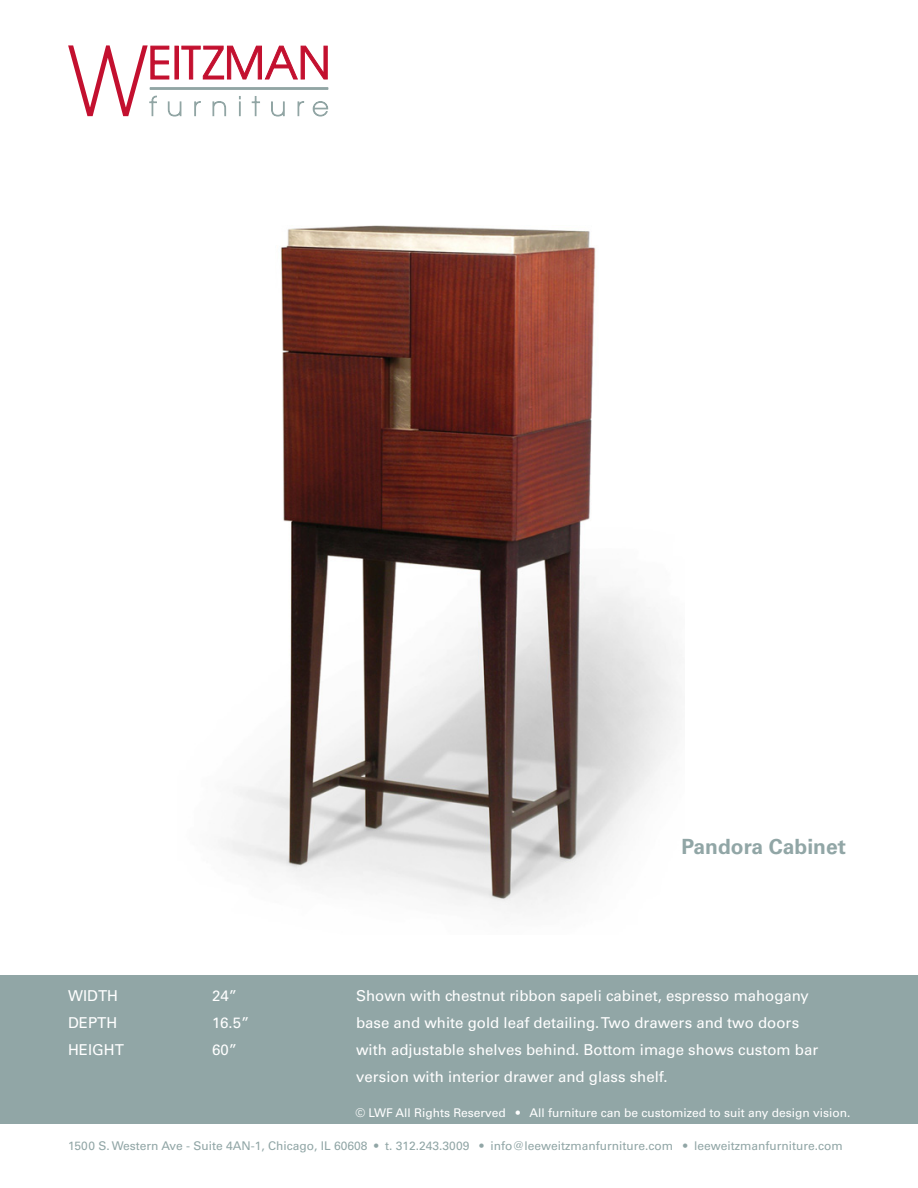
<style>
.page{position:relative;width:918px;height:1188px;background:#fff}
.page>*{position:absolute;margin:0;border:0;box-sizing:border-box;transform-origin:0 0}
.t1{font:700 21px "Univers LT Std";color:#91a6a6}
.t2{font:15px/27px "Univers LT Std";color:#fff}
.t3{font:12px "Univers LT Std";color:#91a6a6}
.t4{font:12px "Univers LT Std";color:#fff}
</style>
<div class="page">
<div style="left:0;top:976px;width:918px;height:148px;background:#91a6a6"></div>
<svg style="left:68px;top:45px;width:260px;height:72px"></svg>
<img style="left:221px;top:225px;width:460px;height:684px">
<p class="t2" style="left:68px;top:982px;width:51px">WIDTH</p>
<p class="t2" style="left:68px;top:1009px;width:51px">DEPTH</p>
<p class="t2" style="left:68px;top:1036px;width:57px">HEIGHT</p>
<p class="t2" style="left:212px;top:982px;width:27px">24”</p>
<p class="t2" style="left:212px;top:1009px;width:39px">16.5”</p>
<p class="t2" style="left:212px;top:1036px;width:27px">60”</p>
<p class="t1" style="left:682px;top:834px;width:166px">Pandora Cabinet</p>
<p class="t2" style="left:356px;top:982px;width:454px">Shown with chestnut ribbon sapeli cabinet, espresso mahogany base and white gold leaf detailing. Two drawers and two doors</p>
<p class="t2" style="left:356px;top:1036px;width:464px">with adjustable shelves behind. Bottom image shows custom bar version with interior drawer and glass shelf.</p>
<p class="t4" style="left:356px;top:1105px;width:496px">© LWF All Rights Reserved • All furniture can be customized to suit any design vision.</p>
<p class="t3" style="left:68px;top:1139px;width:776px">1500 S. Western Ave - Suite 4AN-1, Chicago, IL 60608 • t. 312.243.3009 • info@leeweitzmanfurniture.com • leeweitzmanfurniture.com</p>
</div>
